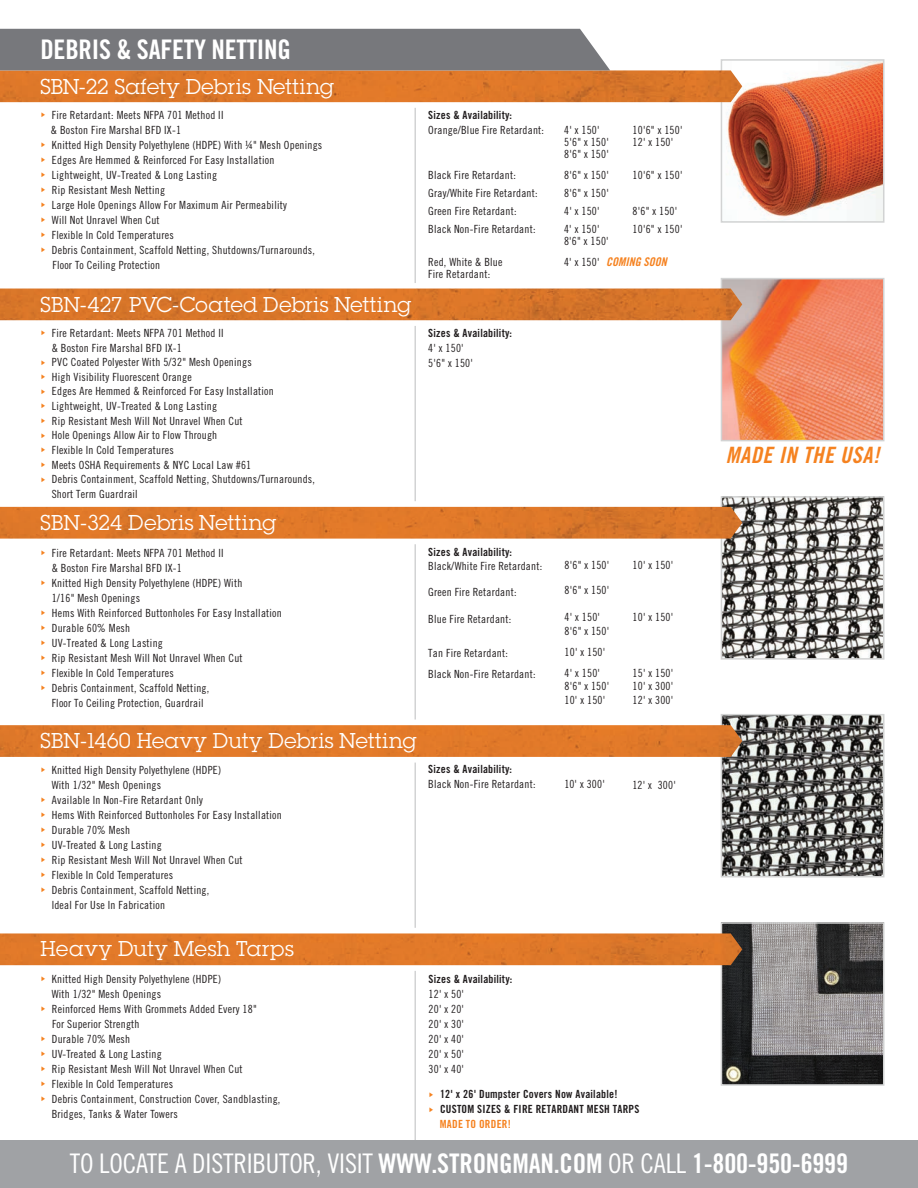
<style>
.page{position:relative;width:918px;height:1188px;background:#fff}
.page>*{position:absolute;margin:0;border:0;box-sizing:border-box;transform-origin:0 0}
.t1{font:27px "Trade Gothic Cond Eighteen";letter-spacing:-.01em;color:#fff}
.t2{font:27px "Trade Gothic Bold Cond Twenty";letter-spacing:-.01em;color:#fff}
.t3{font:22.5px "Trade Gothic Bold Cond Twenty Obl";letter-spacing:.025em;color:#f58220}
.t4{font:21px "Lubalin Graph";letter-spacing:.01em;color:#fff}
.t5{font:21px "Lubalin Graph";letter-spacing:.035em;color:#fff}
.t6{font:12px "Trade Gothic Bold Cond Twenty Obl";color:#f58220}
.t7{font:11.25px/15px "Trade Gothic Cond Eighteen";letter-spacing:.02em;color:#211d1e}
.t8{font:11.25px/15px "Trade Gothic Bold Cond Twenty";letter-spacing:.02em;color:#211d1e}
.t9{font:11.25px "Trade Gothic Bold Cond Twenty";letter-spacing:.02em;color:#f58220}
.s1{font-family:"Trade Gothic Bold Cond Twenty"}
</style>
<div class="page">
<img style="left:724px;top:717px;width:157px;height:157px">
<img style="left:724px;top:499px;width:157px;height:158px">
<img style="left:724px;top:281px;width:157px;height:157px">
<img style="left:724px;top:62px;width:157px;height:158px">
<img style="left:724px;top:925px;width:157px;height:158px">
<div style="left:721px;top:922px;width:163px;height:164px;border:2px solid #d2d3d3"></div>
<div style="left:721px;top:714px;width:163px;height:163px;border:2px solid #d2d3d3"></div>
<div style="left:721px;top:496px;width:163px;height:164px;border:2px solid #d2d3d3"></div>
<div style="left:721px;top:278px;width:163px;height:163px;border:2px solid #d2d3d3"></div>
<div style="left:721px;top:59px;width:163px;height:164px;border:2px solid #d2d3d3"></div>
<img style="left:0;top:725px;width:742px;height:32px">
<img style="left:0;top:70px;width:742px;height:32px">
<img style="left:0;top:289px;width:742px;height:31px">
<img style="left:0;top:507px;width:742px;height:32px">
<div style="left:0;top:29px;width:610px;height:41px;background:#77787c"></div>
<img style="left:0;top:933px;width:742px;height:32px">
<hr style="left:415px;top:108px;width:1px;height:175px;background:#77787c">
<hr style="left:415px;top:971px;width:1px;height:185px;background:#77787c">
<hr style="left:415px;top:326px;width:1px;height:175px;background:#77787c">
<hr style="left:415px;top:544px;width:1px;height:176px;background:#77787c">
<hr style="left:415px;top:763px;width:1px;height:165px;background:#77787c">
<div style="left:0;top:1140px;width:918px;height:48px;background:#a0a2a5"></div>
<h1 class="t2" style="left:40px;top:33px;width:252px">DEBRIS &amp; SAFETY NETTING</h1>
<h3 class="t4" style="left:40px;top:73px;width:295px">SBN-22 Safety Debris Netting</h3>
<p class="t7" style="left:51px;top:107px;width:273px">Fire Retardant: Meets NFPA 701 Method II<br>&amp; Boston Fire Marshal BFD IX-1<br>Knitted High Density Polyethylene (HDPE) With ¼" Mesh Openings Edges Are Hemmed &amp; Reinforced For Easy Installation Lightweight, UV-Treated &amp; Long Lasting<br>Rip Resistant Mesh Netting<br>Large Hole Openings Allow For Maximum Air Permeability<br>Will Not Unravel When Cut<br>Flexible In Cold Temperatures<br>Debris Containment, Scaffold Netting, Shutdowns/Turnarounds, Floor To Ceiling Protection</p>
<h3 class="t4" style="left:40px;top:291px;width:372px">SBN-427 PVC-Coated Debris Netting</h3>
<p class="t8" style="left:428px;top:108px;width:85px">Sizes &amp; Availability:</p>
<p class="t7" style="left:428px;top:122px;width:117px">Orange/Blue Fire Retardant:</p>
<p class="t7" style="left:428px;top:166px;width:111px;line-height:18px">Black Fire Retardant:<br>Gray/White Fire Retardant:<br>Green Fire Retardant:<br>Black Non-Fire Retardant:</p>
<p class="t7" style="left:428px;top:256px;width:76px;line-height:12px">Red, White &amp; Blue<br>Fire Retardant:</p>
<p class="t7" style="left:52px;top:325px;width:265px">Fire Retardant: Meets NFPA 701 Method II<br>&amp; Boston Fire Marshal BFD IX-1<br>PVC Coated Polyester With 5/32" Mesh Openings<br>High Visibility Fluorescent Orange<br>Edges Are Hemmed &amp; Reinforced For Easy Installation Lightweight, UV-Treated &amp; Long Lasting<br>Rip Resistant Mesh Will Not Unravel When Cut<br>Hole Openings Allow Air to Flow Through<br>Flexible In Cold Temperatures<br>Meets OSHA Requirements &amp; NYC Local Law #61<br>Debris Containment, Scaffold Netting, Shutdowns/Turnarounds, Short Term Guardrail</p>
<p class="t8" style="left:428px;top:325px;width:85px">Sizes &amp; Availability:</p>
<p class="t7" style="left:428px;top:340px;width:46px">4' x 150'<br>5'6" x 150'</p>
<h3 class="t4" style="left:40px;top:510px;width:237px">SBN-324 Debris Netting</h3>
<p class="t7" style="left:52px;top:545px;width:232px">Fire Retardant: Meets NFPA 701 Method II<br>&amp; Boston Fire Marshal BFD IX-1<br>Knitted High Density Polyethylene (HDPE) With<br>1/16" Mesh Openings<br>Hems With Reinforced Buttonholes For Easy Installation Durable 60% Mesh<br>UV-Treated &amp; Long Lasting<br>Rip Resistant Mesh Will Not Unravel When Cut<br>Flexible In Cold Temperatures<br>Debris Containment, Scaffold Netting,<br>Floor To Ceiling Protection, Guardrail</p>
<h3 class="t4" style="left:40px;top:727px;width:378px">SBN-1460 Heavy Duty Debris Netting</h3>
<p class="t8" style="left:428px;top:545px;width:85px">Sizes &amp; Availability:</p>
<p class="t7" style="left:428px;top:558px;width:115px">Black/White Fire Retardant:</p>
<p class="t7" style="left:428px;top:584px;width:90px">Green Fire Retardant:</p>
<p class="t7" style="left:428px;top:611px;width:85px">Blue Fire Retardant:</p>
<p class="t7" style="left:428px;top:642px;width:109px;line-height:21px">Tan Fire Retardant:<br>Black Non-Fire Retardant:</p>
<p class="t7" style="left:564px;top:124px;width:46px;line-height:12px">4' x 150'<br>5'6" x 150'<br>8'6" x 150'</p>
<p class="t7" style="left:633px;top:124px;width:51px;line-height:12px">10'6" x 150'<br>12' x 150'</p>
<p class="t7" style="left:633px;top:168px;width:51px">10'6" x 150'</p>
<p class="t7" style="left:633px;top:202px;width:51px;line-height:18px">8'6" x 150'<br>10'6" x 150'</p>
<p class="t7" style="left:564px;top:168px;width:46px">8'6" x 150'</p>
<p class="t7" style="left:564px;top:186px;width:46px">8'6" x 150'</p>
<p class="t7" style="left:564px;top:203px;width:37px">4' x 150'</p>
<p class="t7" style="left:564px;top:223px;width:46px;line-height:12px">4' x 150'<br>8'6" x 150'</p>
<p class="t7" style="left:564px;top:254px;width:37px">4' x 150'</p>
<p class="t6" style="left:606px;top:255px;width:62px">COMING SOON</p>
<p class="t7" style="left:565px;top:557px;width:46px">8'6" x 150'</p>
<p class="t7" style="left:633px;top:557px;width:42px">10' x 150'</p>
<p class="t7" style="left:565px;top:583px;width:46px">8'6" x 150'</p>
<p class="t7" style="left:565px;top:610px;width:46px;line-height:13.5px">4' x 150'<br>8'6" x 150'</p>
<p class="t7" style="left:633px;top:610px;width:42px">10' x 150'</p>
<p class="t7" style="left:565px;top:644px;width:42px">10' x 150'</p>
<p class="t7" style="left:565px;top:666px;width:46px;line-height:13.5px">4' x 150'<br>8'6" x 150'<br>10' x 150'</p>
<p class="t7" style="left:633px;top:666px;width:42px;line-height:13.5px;text-align:justify">15' x 150' 10' x 300' 12' x 300'</p>
<p class="t7" style="left:52px;top:762px;width:232px">Knitted High Density Polyethylene (HDPE)<br>With 1/32" Mesh Openings<br>Available In Non-Fire Retardant Only<br>Hems With Reinforced Buttonholes For Easy Installation Durable 70% Mesh<br>UV-Treated &amp; Long Lasting<br>Rip Resistant Mesh Will Not Unravel When Cut<br>Flexible In Cold Temperatures<br>Debris Containment, Scaffold Netting,<br>Ideal For Use In Fabrication</p>
<h3 class="t5" style="left:40px;top:936px;width:255px">Heavy Duty Mesh Tarps</h3>
<p class="t8" style="left:428px;top:762px;width:85px">Sizes &amp; Availability:</p>
<p class="t7" style="left:428px;top:777px;width:109px">Black Non-Fire Retardant:</p>
<p class="t7" style="left:565px;top:777px;width:42px">10' x 300'</p>
<p class="t7" style="left:633px;top:777px;width:45px">12' x 300'</p>
<p class="t7" style="left:52px;top:971px;width:230px">Knitted High Density Polyethylene (HDPE)<br>With 1/32" Mesh Openings<br>Reinforced Hems With Grommets Added Every 18"<br>For Superior Strength<br>Durable 70% Mesh<br>UV-Treated &amp; Long Lasting<br>Rip Resistant Mesh Will Not Unravel When Cut<br>Flexible In Cold Temperatures<br>Debris Containment, Construction Cover, Sandblasting, Bridges, Tanks &amp; Water Towers</p>
<p class="t8" style="left:429px;top:971px;width:85px">Sizes &amp; Availability:</p>
<p class="t7" style="left:429px;top:986px;width:37px;text-align:justify">12' x 50' 20' x 20' 20' x 30' 20' x 40' 20' x 50' 30' x 40'</p>
<p class="t8" style="left:440px;top:1087px;width:201px">12' x 26' Dumpster Covers Now Available!<br>CUSTOM SIZES &amp; FIRE RETARDANT MESH TARPS</p>
<p class="t9" style="left:440px;top:1117px;width:73px">MADE TO ORDER!</p>
<h2 class="t3" style="left:726px;top:442px;width:155px">MADE IN THE USA!</h2>
<h1 class="t1" style="left:70px;top:1147px;width:780px">TO LOCATE A DISTRIBUTOR, VISIT <span class="s1">WWW.STRONGMAN.COM</span> OR CALL <span class="s1">1-800-950-6999</span></h1>
</div>
